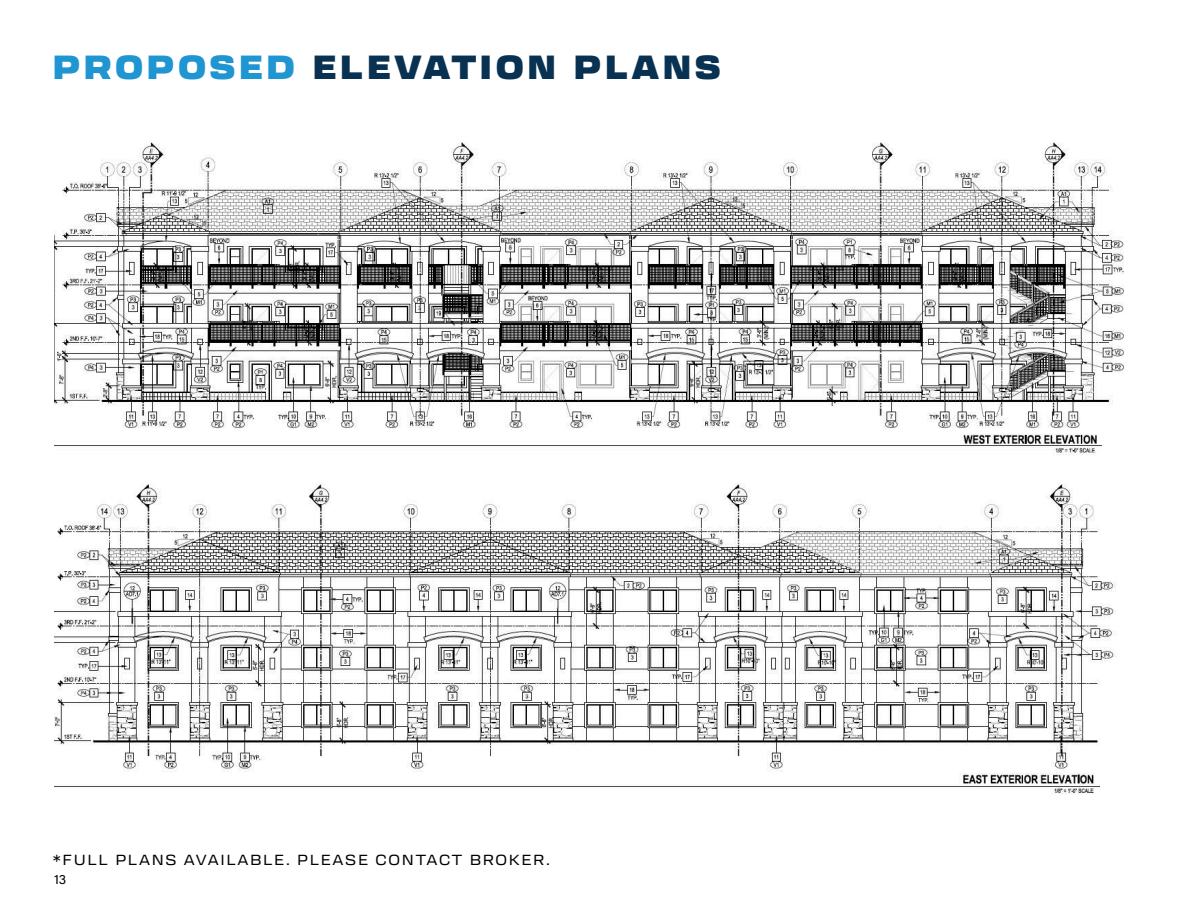
<style>
.page{position:relative;width:1188px;height:918px;background:#fff}
.page>*{position:absolute;margin:0;border:0;box-sizing:border-box;transform-origin:0 0}
.subheader{font:900 33px "Transducer";letter-spacing:.11em;color:#093252;scale:1.04 1}
.subheader-2{font:14.4px "Transducer";letter-spacing:.11em;color:#000;scale:1.04 1}
.t1{font:13.5px "Acumin Pro";color:#000}
.s1{color:#1f95d1}
</style>
<div class="page">
<img style="left:54px;top:142px;width:1070px;height:313px">
<img style="left:54px;top:483px;width:1063px;height:311px">
<div style="left:1107px;top:418px;width:41px;height:86px;background:#fff"></div>
<div style="left:1102px;top:416px;width:41px;height:86px;background:#fff"></div>
<div style="left:1100px;top:740px;width:41px;height:86px;background:#fff"></div>
<p class="subheader" style="left:53px;top:41px;width:643px"><span class="s1">PROPOSED</span> ELEVATION PLANS</p>
<p class="subheader-2" style="left:53px;top:850px;width:479px">*FULL PLANS AVAILABLE. PLEASE CONTACT BROKER.</p>
<p class="t1" style="left:54px;top:870px;width:14px">13</p>
</div>
